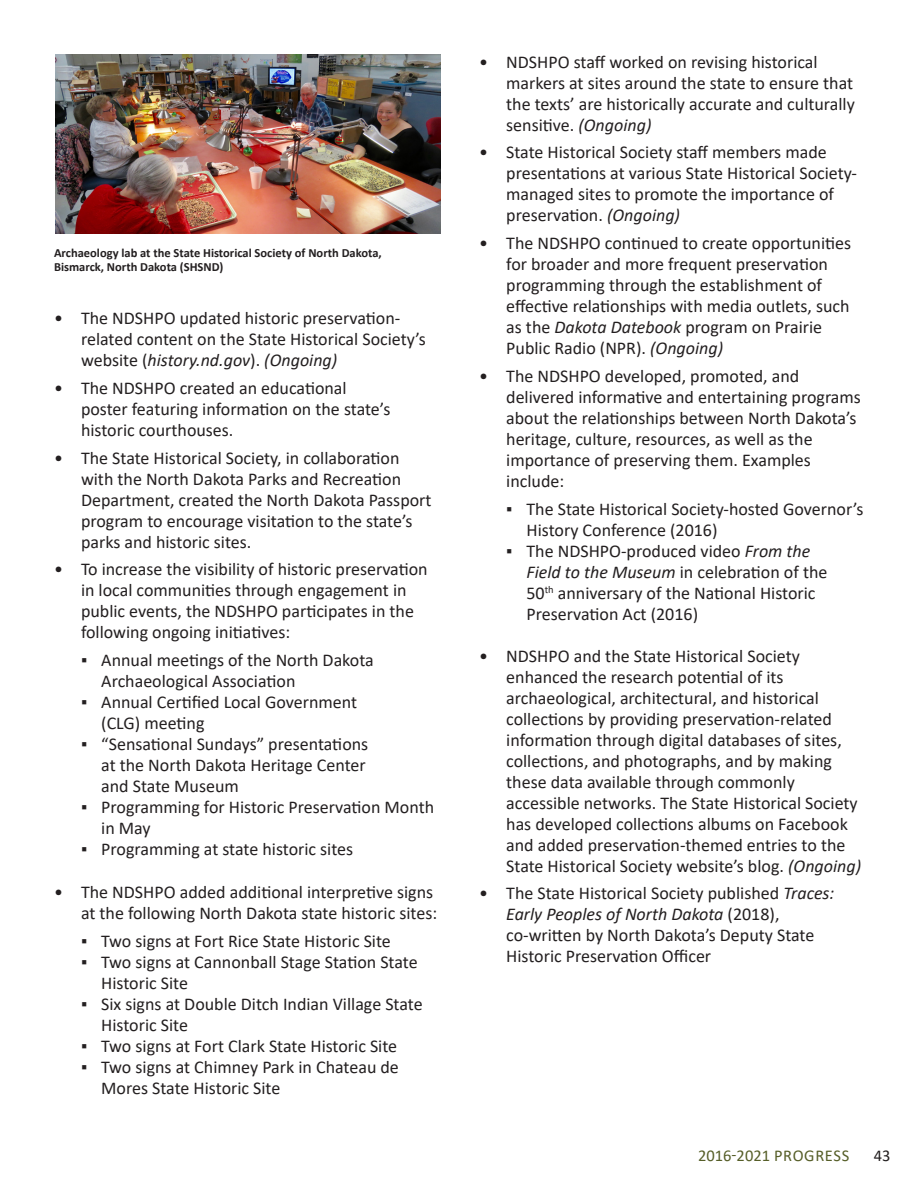
<style>
.page{position:relative;width:918px;height:1188px;background:#fff}
.page>*{position:absolute;margin:0;border:0;box-sizing:border-box;transform-origin:0 0}
.t1{font:18px/21px "Calibri";color:#231f20}
.t2{font:16.5px "Calibri";letter-spacing:.03em;color:#565e28}
.t3{font:16.5px "Calibri";color:#231f20}
.t4{font:700 12.45px/14px "Calibri";color:#231f20}
.s1{font-style:italic}
</style>
<div class="page">
<img style="left:55px;top:54px;width:386px;height:179px">
<p class="t4" style="left:54px;top:246px;width:329px">Archaeology lab at the State Historical Society of North Dakota,<br>Bismarck, North Dakota (SHSND)</p>
<p class="t1" style="left:81px;top:307px;width:346px;text-indent:-27px">• The NDSHPO updated historic preservation&shy;related content on the State Historical Society’s website (<span class="s1">history.nd.gov</span>). <span class="s1">(Ongoing)</span></p>
<p class="t1" style="left:81px;top:377px;width:311px;text-indent:-27px">• The NDSHPO created an educational poster featuring information on the state’s historic courthouses.</p>
<p class="t1" style="left:81px;top:447px;width:352px;text-indent:-27px">• The State Historical Society, in collaboration with the North Dakota Parks and Recreation Department, created the North Dakota Passport program to encourage visitation to the state’s parks and historic sites.</p>
<p class="t1" style="left:81px;top:558px;width:348px;text-indent:-27px">• To increase the visibility of historic preservation in local communities through engagement in public events, the NDSHPO participates in the following ongoing initiatives:</p>
<p class="t1" style="left:101px;top:649px;width:274px;text-indent:-20px">▪ Annual meetings of the North Dakota<br>Archaeological Association</p>
<p class="t1" style="left:101px;top:691px;width:257px;text-indent:-20px">▪ Annual Certified Local Government (CLG) meeting</p>
<p class="t1" style="left:101px;top:733px;width:269px;text-indent:-20px">▪ “Sensational Sundays” presentations at the North Dakota Heritage Center and State Museum</p>
<p class="t1" style="left:101px;top:796px;width:334px;text-indent:-20px">▪ Programming for Historic Preservation Month in May</p>
<p class="t1" style="left:81px;top:838px;width:274px">▪ Programming at state historic sites</p>
<p class="t1" style="left:54px;top:881px;width:385px;text-align:right">• The NDSHPO added additional interpretive signs at the following North Dakota state historic sites:</p>
<p class="t1" style="left:81px;top:930px;width:311px">▪ Two signs at Fort Rice State Historic Site</p>
<p class="t1" style="left:101px;top:951px;width:318px;text-indent:-20px">▪ Two signs at Cannonball Stage Station State<br>Historic Site</p>
<p class="t1" style="left:101px;top:993px;width:323px;text-indent:-20px">▪ Six signs at Double Ditch Indian Village State<br>Historic Site</p>
<p class="t1" style="left:81px;top:1035px;width:318px">▪ Two signs at Fort Clark State Historic Site</p>
<p class="t1" style="left:101px;top:1056px;width:299px;text-indent:-20px">▪ Two signs at Chimney Park in Chateau de<br>Mores State Historic Site</p>
<p class="t1" style="left:506px;top:51px;width:350px;text-indent:-27px">• NDSHPO staff worked on revising historical markers at sites around the state to ensure that the texts’ are historically accurate and culturally sensitive. <span class="s1">(Ongoing)</span></p>
<p class="t1" style="left:506px;top:142px;width:352px;text-indent:-27px">• State Historical Society staff members made presentations at various State Historical Society&shy;managed sites to promote the importance of preservation. <span class="s1">(Ongoing)</span></p>
<p class="t1" style="left:506px;top:232px;width:346px;text-indent:-27px">• The NDSHPO continued to create opportunities for broader and more frequent preservation programming through the establishment of effective relationships with media outlets, such as the <span class="s1">Dakota Datebook</span> program on Prairie Public Radio (NPR). <span class="s1">(Ongoing)</span></p>
<p class="t1" style="left:506px;top:365px;width:356px;text-indent:-27px">• The NDSHPO developed, promoted, and delivered informative and entertaining programs about the relationships between North Dakota’s heritage, culture, resources, as well as the importance of preserving them. Examples include:</p>
<p class="t1" style="left:526px;top:498px;width:339px;text-indent:-20px">▪ The State Historical Society-hosted Governor’s<br>History Conference (2016)</p>
<p class="t1" style="left:526px;top:540px;width:302px;text-indent:-20px">▪ The NDSHPO-produced video <span class="s1">From the Field to the Museum</span> in celebration of the 50<sup>th</sup> anniversary of the National Historic Preservation Act (2016)</p>
<p class="t1" style="left:506px;top:645px;width:356px;text-indent:-27px">• NDSHPO and the State Historical Society enhanced the research potential of its archaeological, architectural, and historical collections by providing preservation-related information through digital databases of sites, collections, and photographs, and by making these data available through commonly accessible networks. The State Historical Society has developed collections albums on Facebook and added preservation-themed entries to the State Historical Society website’s blog. <span class="s1">(Ongoing)</span></p>
<p class="t1" style="left:506px;top:882px;width:330px;text-indent:-27px">• The State Historical Society published <span class="s1">Traces:<br>Early Peoples of North Dakota</span> (2018), co-written by North Dakota’s Deputy State Historic Preservation Officer</p>
<p class="t2" style="left:698px;top:1144px;width:153px">2016-2021 PROGRESS</p>
<p class="t3" style="left:874px;top:1144px;width:18px">43</p>
</div>
